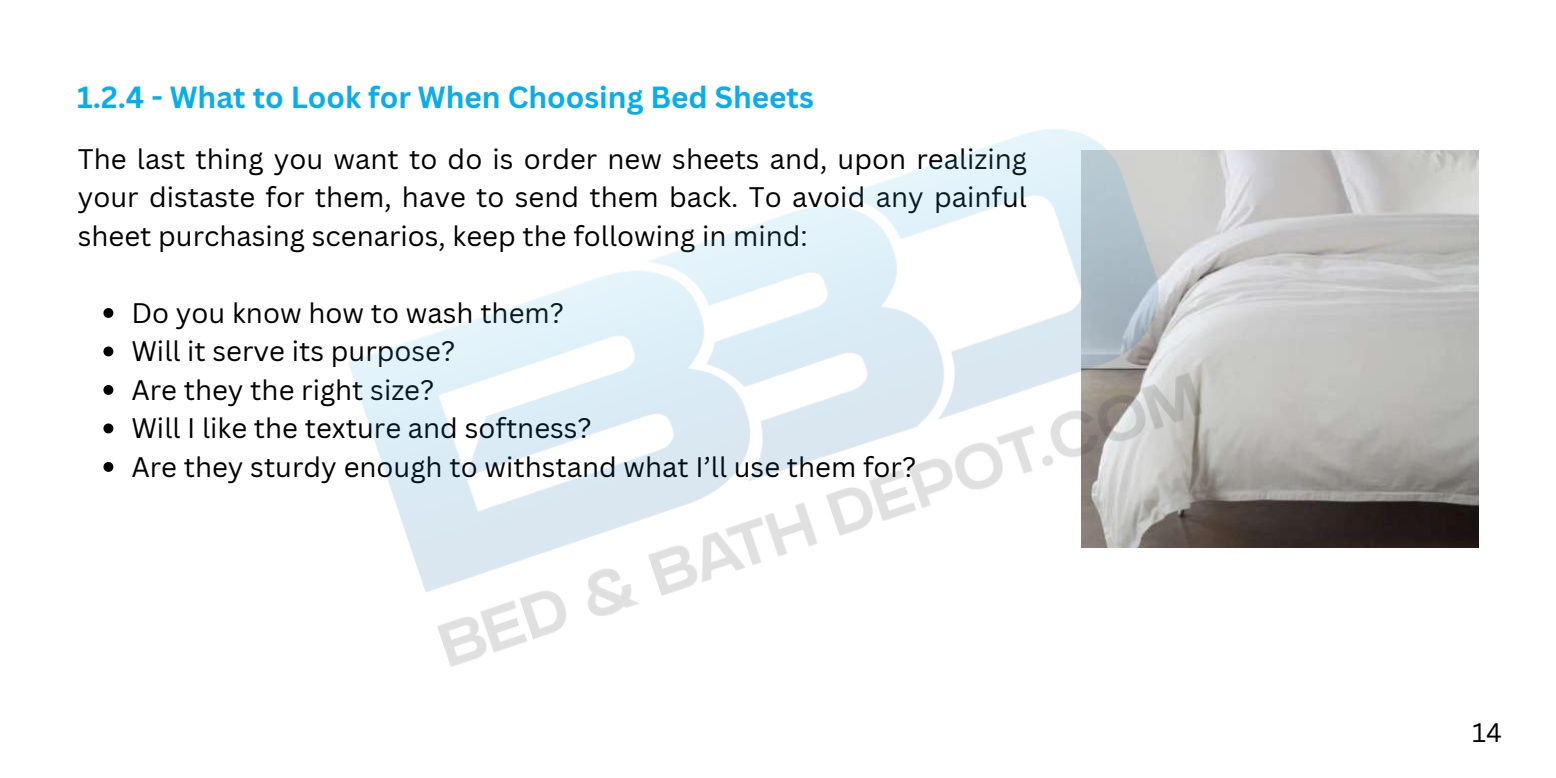
<style>
.page{position:relative;width:1556px;height:778px;background:#fff}
.page>*{position:absolute;margin:0;border:0;box-sizing:border-box;transform-origin:0 0}
.t1{font:700 29.76px "Canva Sans";color:#07aded}
.t2{font:27.51px/38.5px "Canva Sans";color:#000;text-align:justify}
.t3{font:26.1px "Canva Sans";color:#000}
</style>
<div class="page">
<svg style="left:103px;top:308px;width:10px;height:10px"></svg>
<svg style="left:103px;top:346px;width:10px;height:10px"></svg>
<svg style="left:103px;top:385px;width:10px;height:10px"></svg>
<svg style="left:103px;top:423px;width:10px;height:10px"></svg>
<svg style="left:103px;top:462px;width:10px;height:10px"></svg>
<img style="left:1214px;top:151px;width:263px;height:396px">
<img style="left:348px;top:129px;width:866px;height:538px">
<p class="t1" style="left:77px;top:77px;width:738px">1.2.4 - What to Look for When Choosing Bed Sheets</p>
<p class="t2" style="left:78px;top:139px;width:950px">The last thing you want to do is order new sheets and, upon realizing your distaste for them, have to send them back. To avoid any painful sheet purchasing scenarios, keep the following in mind:</p>
<p class="t2" style="left:131px;top:293px;width:786px;text-align:left">Do you know how to wash them?<br>Will it serve its purpose?<br>Are they the right size?<br>Will I like the texture and softness?<br>Are they sturdy enough to withstand what I’ll use them for?</p>
<p class="t3" style="left:1471px;top:713px;width:31px">14</p>
</div>
